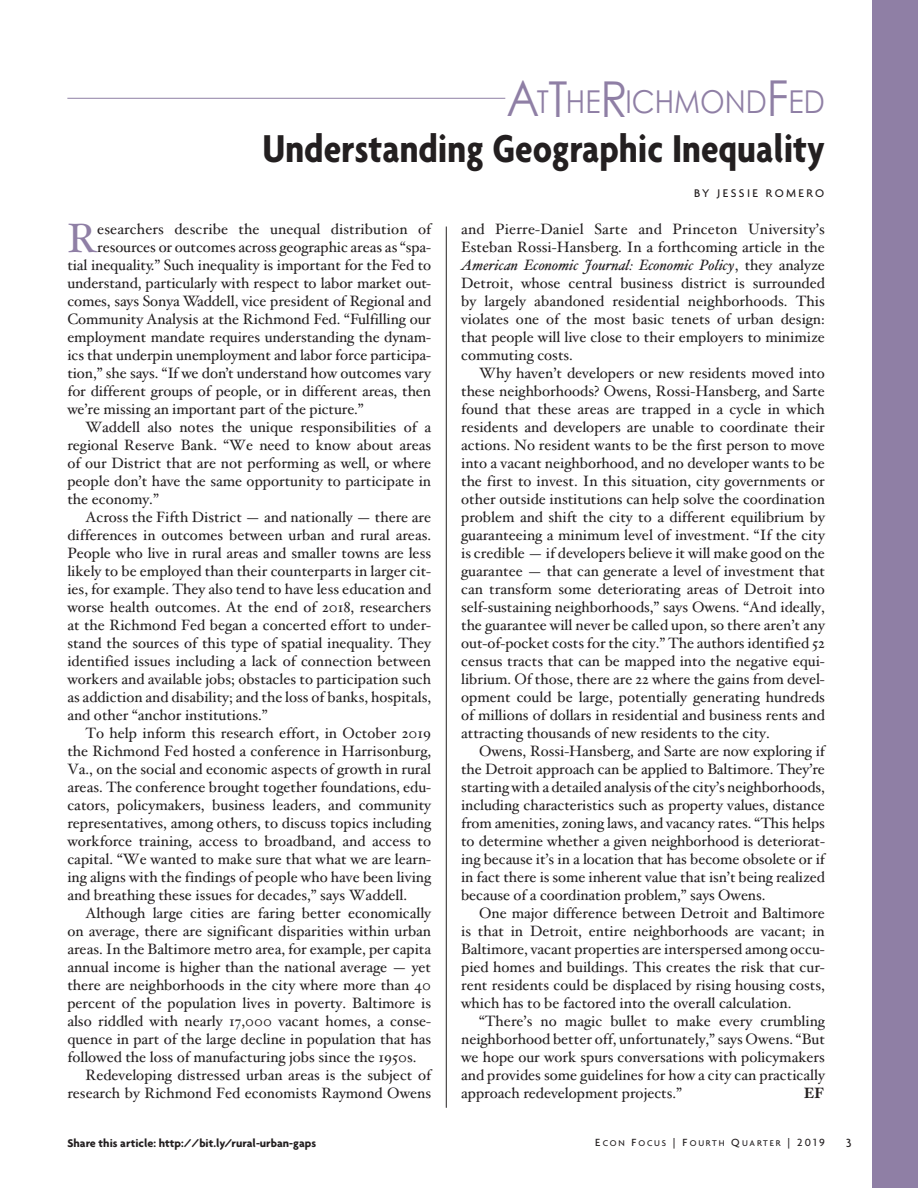
<style>
.page{position:relative;width:918px;height:1188px;background:#fff}
.page>*{position:absolute;margin:0;border:0;box-sizing:border-box;transform-origin:0 0}
.t1{font:700 condensed 42px "Agenda";color:#231f20}
.t2{font:41.1px "Hoefler Text";color:#8f7fa5}
.t3{font:31.5px "Century Gothic";color:#8f7fa5;scale:.9 1}
.t4{font:15px/18px "Hoefler Text";color:#231f20;text-align:justify}
.t5{font:700 15px "Hoefler Text";color:#231f20}
.t6{font:500 12.75px "Agenda";color:#231f20}
.t7{font:700 12px "Agenda";color:#231f20}
.t8{font:500 12px "Agenda";letter-spacing:.2em;color:#231f20}
.t9{font:500 9px "Agenda";letter-spacing:.2em;color:#231f20}
.s1{font-size:49.5px}
.s2{font-style:italic}
.s3{font-size:11.25px}
</style>
<div class="page">
<hr style="left:67px;top:98px;width:438px;height:1px;background:#8f7fa5">
<hr style="left:446px;top:227px;width:1px;height:881px;background:#231f20">
<div style="left:873px;top:0;width:45px;height:1188px;background:#8f7fa5"></div>
<h3 class="t3" style="left:506px;top:82px;width:351px"><span class="s1">A</span>T<span class="s1">T</span>HE<span class="s1">R</span>ICHMOND<span class="s1">F</span>ED</h3>
<h1 class="t1" style="left:262px;top:124px;width:564px">Understanding Geographic Inequality</h1>
<p class="t8" style="left:694px;top:186px;width:132px">BY JESSIE ROMERO</p>
<h2 class="t2" style="left:67px;top:214px;width:32px">R</h2>
<p class="t4" style="left:97px;top:220px;width:336px">esearchers describe the unequal distribution of</p>
<p class="t4" style="left:97px;top:238px;width:335px">resources or outcomes across geographic areas as “spa-</p>
<p class="t4" style="left:67px;top:256px;width:365px">tial inequality.” Such inequality is important for the Fed to</p>
<p class="t4" style="left:67px;top:274px;width:365px">understand, particularly with respect to labor market out-</p>
<p class="t4" style="left:67px;top:292px;width:365px">comes, says Sonya Waddell, vice president of Regional and</p>
<p class="t4" style="left:67px;top:310px;width:365px">Community Analysis at the Richmond Fed. “Fulfilling our</p>
<p class="t4" style="left:67px;top:328px;width:365px">employment mandate requires understanding the dynam-</p>
<p class="t4" style="left:67px;top:346px;width:365px">ics that underpin unemployment and labor force participa-</p>
<p class="t4" style="left:67px;top:364px;width:365px">tion,” she says. “If we don’t understand how outcomes vary</p>
<p class="t4" style="left:67px;top:382px;width:365px">for different groups of people, or in different areas, then</p>
<p class="t4" style="left:67px;top:400px;width:298px">we’re missing an important part of the picture.”</p>
<p class="t4" style="left:85px;top:418px;width:347px">Waddell also notes the unique responsibilities of a</p>
<p class="t4" style="left:67px;top:436px;width:365px">regional Reserve Bank. “We need to know about areas</p>
<p class="t4" style="left:67px;top:454px;width:365px">of our District that are not performing as well, or where</p>
<p class="t4" style="left:67px;top:472px;width:365px">people don’t have the same opportunity to participate in</p>
<p class="t4" style="left:67px;top:490px;width:93px">the economy.”</p>
<p class="t4" style="left:85px;top:508px;width:347px">Across the Fifth District — and nationally — there are</p>
<p class="t4" style="left:67px;top:526px;width:365px">differences in outcomes between urban and rural areas.</p>
<p class="t4" style="left:67px;top:544px;width:365px">People who live in rural areas and smaller towns are less</p>
<p class="t4" style="left:67px;top:562px;width:365px">likely to be employed than their counterparts in larger cit-</p>
<p class="t4" style="left:67px;top:580px;width:365px">ies, for example. They also tend to have less education and</p>
<p class="t4" style="left:67px;top:598px;width:365px">worse health outcomes. At the end of 2018, researchers</p>
<p class="t4" style="left:67px;top:616px;width:365px">at the Richmond Fed began a concerted effort to under-</p>
<p class="t4" style="left:67px;top:634px;width:365px">stand the sources of this type of spatial inequality. They</p>
<p class="t4" style="left:67px;top:652px;width:365px">identified issues including a lack of connection between</p>
<p class="t4" style="left:67px;top:670px;width:365px">workers and available jobs; obstacles to participation such</p>
<p class="t4" style="left:67px;top:688px;width:365px">as addiction and disability; and the loss of banks, hospitals,</p>
<p class="t4" style="left:67px;top:706px;width:202px">and other “anchor institutions.”</p>
<p class="t4" style="left:85px;top:724px;width:347px">To help inform this research effort, in October 2019</p>
<p class="t4" style="left:67px;top:742px;width:365px">the Richmond Fed hosted a conference in Harrisonburg,</p>
<p class="t4" style="left:67px;top:760px;width:365px">Va., on the social and economic aspects of growth in rural</p>
<p class="t4" style="left:67px;top:778px;width:365px">areas. The conference brought together foundations, edu-</p>
<p class="t4" style="left:67px;top:796px;width:365px">cators, policymakers, business leaders, and community</p>
<p class="t4" style="left:67px;top:814px;width:365px">representatives, among others, to discuss topics including</p>
<p class="t4" style="left:67px;top:832px;width:365px">workforce training, access to broadband, and access to</p>
<p class="t4" style="left:67px;top:850px;width:365px">capital. “We wanted to make sure that what we are learn-</p>
<p class="t4" style="left:67px;top:868px;width:365px">ing aligns with the findings of people who have been living</p>
<p class="t4" style="left:67px;top:886px;width:341px">and breathing these issues for decades,” says Waddell.</p>
<p class="t4" style="left:85px;top:904px;width:347px">Although large cities are faring better economically</p>
<p class="t4" style="left:67px;top:922px;width:365px">on average, there are significant disparities within urban</p>
<p class="t4" style="left:67px;top:940px;width:365px">areas. In the Baltimore metro area, for example, per capita</p>
<p class="t4" style="left:67px;top:958px;width:365px">annual income is higher than the national average — yet</p>
<p class="t4" style="left:67px;top:976px;width:365px">there are neighborhoods in the city where more than 40</p>
<p class="t4" style="left:67px;top:994px;width:365px">percent of the population lives in poverty. Baltimore is</p>
<p class="t4" style="left:67px;top:1012px;width:365px">also riddled with nearly 17,000 vacant homes, a conse-</p>
<p class="t4" style="left:67px;top:1030px;width:365px">quence in part of the large decline in population that has</p>
<p class="t4" style="left:67px;top:1048px;width:351px">followed the loss of manufacturing jobs since the 1950s.</p>
<p class="t4" style="left:85px;top:1066px;width:347px">Redeveloping distressed urban areas is the subject of</p>
<p class="t4" style="left:67px;top:1084px;width:365px">research by Richmond Fed economists Raymond Owens</p>
<p class="t7" style="left:68px;top:1136px;width:250px">Share this article: http://bit.ly/rural-urban-gaps</p>
<p class="t4" style="left:461px;top:220px;width:365px">and Pierre-Daniel Sarte and Princeton University’s Esteban Rossi-Hansberg. In a forthcoming article in the <span class="s2">American Economic Journal: Economic Policy</span>, they analyze Detroit, whose central business district is surrounded by largely abandoned residential neighborhoods. This violates one of the most basic tenets of urban design: that people will live close to their employers to minimize commuting costs.</p>
<p class="t4" style="left:461px;top:364px;width:365px;text-indent:18px">Why haven’t developers or new residents moved into these neighborhoods? Owens, Rossi-Hansberg, and Sarte found that these areas are trapped in a cycle in which residents and developers are unable to coordinate their actions. No resident wants to be the first person to move into a vacant neighborhood, and no developer wants to be the first to invest. In this situation, city governments or other outside institutions can help solve the coordination problem and shift the city to a different equilibrium by guaranteeing a minimum level of investment. “If the city is credible — if developers believe it will make good on the guarantee — that can generate a level of investment that can transform some deteriorating areas of Detroit into self-sustaining neighborhoods,” says Owens. “And ideally, the guarantee will never be called upon, so there aren’t any out-of-pocket costs for the city.” The authors identified 52 census tracts that can be mapped into the negative equi&shy;librium. Of those, there are 22 where the gains from devel&shy;opment could be large, potentially generating hundreds of millions of dollars in residential and business rents and attracting thousands of new residents to the city.</p>
<p class="t4" style="left:461px;top:742px;width:365px;text-indent:18px">Owens, Rossi-Hansberg, and Sarte are now exploring if the Detroit approach can be applied to Baltimore. They’re starting with a detailed analysis of the city’s neighborhoods, including characteristics such as property values, distance from amenities, zoning laws, and vacancy rates. “This helps to determine whether a given neighborhood is deteriorat&shy;ing because it’s in a location that has become obsolete or if in fact there is some inherent value that isn’t being realized because of a coordination problem,” says Owens.</p>
<p class="t4" style="left:461px;top:904px;width:365px;text-indent:18px">One major difference between Detroit and Baltimore is that in Detroit, entire neighborhoods are vacant; in Baltimore, vacant properties are interspersed among occu&shy;pied homes and buildings. This creates the risk that cur&shy;rent residents could be displaced by rising housing costs, which has to be factored into the overall calculation.</p>
<p class="t4" style="left:461px;top:1012px;width:365px;text-indent:18px">“There’s no magic bullet to make every crumbling neighborhood better off, unfortunately,” says Owens. “But we hope our work spurs conversations with policymakers and provides some guidelines for how a city can practically approach redevelopment projects.”</p>
<p class="t5" style="left:804px;top:1084px;width:22px">EF</p>
<p class="t9" style="left:595px;top:1138px;width:231px"><span class="s3">E</span>CON <span class="s3">F</span>OCUS <span class="s3">| F</span> OURTH <span class="s3">Q</span>UARTER <span class="s3">| 2019</span></p>
<p class="t6" style="left:846px;top:1135px;width:7px">3</p>
</div>
